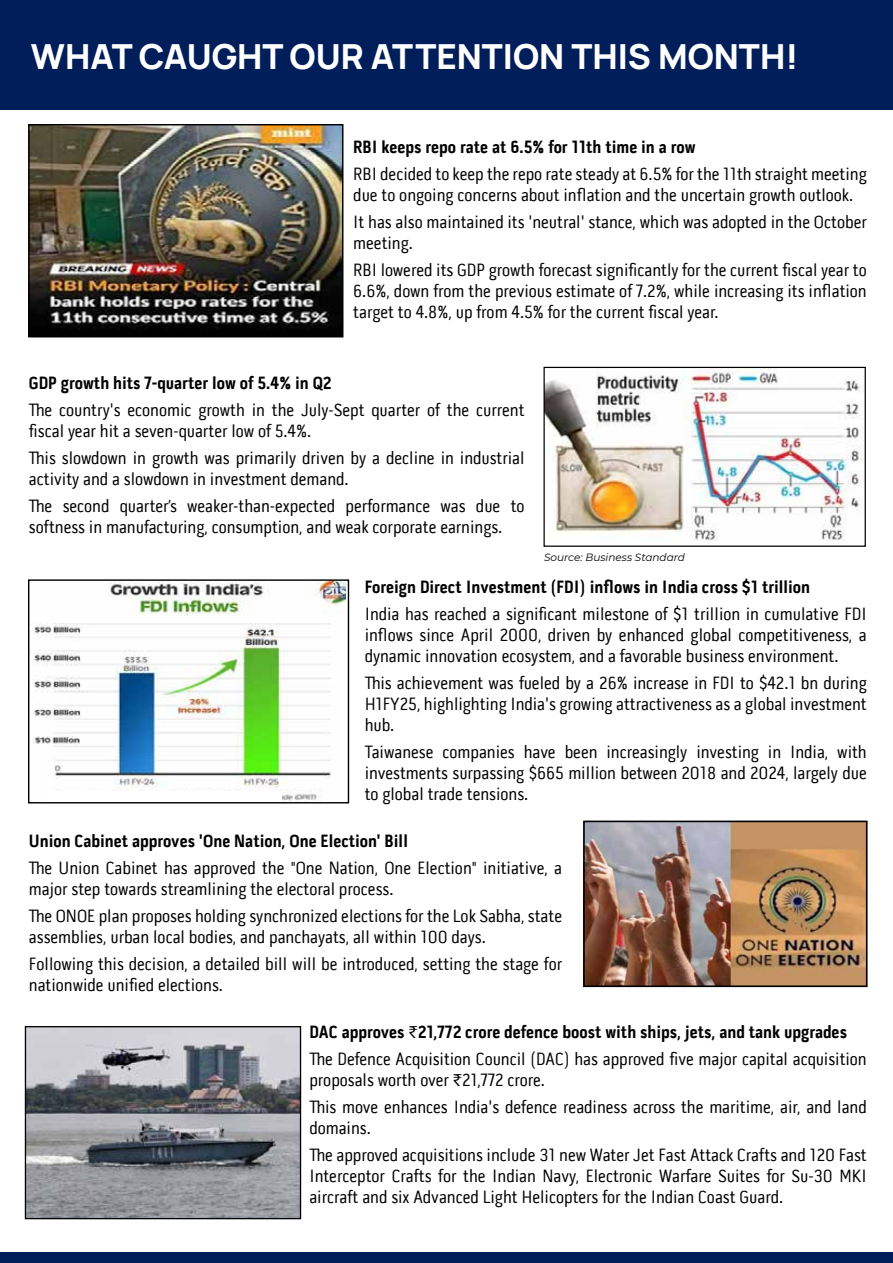
<style>
.page{position:relative;width:893px;height:1263px;background:#fff}
.page>*{position:absolute;margin:0;border:0;box-sizing:border-box;transform-origin:0 0}
.t1{font:800 34.5px "Manrope";color:#fff}
.t2{font:18px/21px "Pill Gothic 300 mg";color:#000}
.t3{font:700 18px "Pill Gothic 300 mg";color:#000}
.t4{font:italic 10.5px "Montserrat";color:#000}
.s1{font-weight:700}
.s2{font-family:"Myriad"}
</style>
<div class="page">
<img style="left:27px;top:1028px;width:272px;height:189px">
<img style="left:586px;top:823px;width:278px;height:161px">
<img style="left:32px;top:581px;width:313px;height:220px">
<img style="left:545px;top:369px;width:319px;height:172px">
<img style="left:30px;top:126px;width:311px;height:209px">
<div style="left:0;top:0;width:893px;height:110px;background:#001e5a"></div>
<div style="left:0;top:1253px;width:893px;height:10px;background:#001e5a"></div>
<div style="left:583px;top:820px;width:284px;height:167px;border:2px solid #000"></div>
<div style="left:543px;top:367px;width:323px;height:180px;border:1px solid #000"></div>
<div style="left:28px;top:124px;width:315px;height:213px;border:1px solid #000"></div>
<div style="left:25px;top:1026px;width:276px;height:193px;border:1px solid #000"></div>
<div style="left:43px;top:791px;width:238px;height:11px;background:#fff"></div>
<div style="left:28px;top:579px;width:321px;height:224px;border:1px solid #000"></div>
<h1 class="t1" style="left:31px;top:26px;width:769px">WHAT CAUGHT OUR ATTENTION THIS MONTH!</h1>
<p class="t3" style="left:353px;top:136px;width:344px">RBI keeps repo rate at 6.5% for 11th time in a row</p>
<p class="t2" style="left:353px;top:163px;width:515px">RBI decided to keep the repo rate steady at 6.5% for the 11th straight meeting due to ongoing concerns about inflation and the uncertain growth outlook.</p>
<p class="t2" style="left:353px;top:211px;width:515px">It has also maintained its 'neutral' stance, which was adopted in the October meeting.</p>
<p class="t2" style="left:353px;top:259px;width:515px;text-align:justify">RBI lowered its GDP growth forecast significantly for the current fiscal year to 6.6%, down from the previous estimate of 7.2%, while increasing its inflation target to 4.8%, up from 4.5% for the current fiscal year.</p>
<p class="t3" style="left:29px;top:372px;width:304px">GDP growth hits 7-quarter low of 5.4% in Q2</p>
<p class="t2" style="left:29px;top:400px;width:497px">The country's economic growth in the July-Sept quarter of the current fiscal year hit a seven-quarter low of 5.4%.</p>
<p class="t2" style="left:29px;top:448px;width:497px">This slowdown in growth was primarily driven by a decline in industrial activity and a slowdown in investment demand.</p>
<p class="t2" style="left:29px;top:496px;width:497px">The second quarter’s weaker-than-expected performance was due to softness in manufacturing, consumption, and weak corporate earnings.</p>
<p class="t4" style="left:544px;top:549px;width:142px">Source: Business Standard</p>
<p class="t3" style="left:365px;top:576px;width:447px">Foreign Direct Investment (FDI) inflows in India cross $1 trillion</p>
<p class="t2" style="left:365px;top:604px;width:504px;text-align:justify">India has reached a significant milestone of $1 trillion in cumulative FDI inflows since April 2000, driven by enhanced global competitiveness, a dynamic innovation ecosystem, and a favorable business environment.</p>
<p class="t2" style="left:365px;top:673px;width:504px;text-align:justify">This achievement was fueled by a 26% increase in FDI to $42.1 bn during H1FY25, highlighting India's growing attractiveness as a global investment hub.</p>
<p class="t2" style="left:365px;top:742px;width:504px;text-align:justify">Taiwanese companies have been increasingly investing in India, with investments surpassing $665 million between 2018 and 2024, largely due to global trade tensions.</p>
<p class="t3" style="left:29px;top:829px;width:380px">Union Cabinet approves 'One Nation, One Election' Bill</p>
<p class="t2" style="left:29px;top:857px;width:535px">The Union Cabinet has approved the "One Nation, One Election" initiative, a major step towards streamlining the electoral process.</p>
<p class="t2" style="left:29px;top:905px;width:535px">The ONOE plan proposes holding synchronized elections for the Lok Sabha, state assemblies, urban local bodies, and panchayats, all within 100 days.</p>
<p class="t2" style="left:29px;top:953px;width:535px">Following this decision, a detailed bill will be introduced, setting the stage for nationwide unified elections.</p>
<p class="t2" style="left:309px;top:1018px;width:559px;line-height:27px"><span class="s1">DAC approves</span> <span class="s2">₹</span><span class="s1">21,772 crore defence boost with ships, jets, and tank upgrades<br></span>The Defence Acquisition Council (DAC) has approved five major capital acquisition</p>
<p class="t2" style="left:309px;top:1066px;width:559px;line-height:27px">proposals worth over <span class="s2">₹</span>21,772 crore.<br>This move enhances India's defence readiness across the maritime, air, and land</p>
<p class="t2" style="left:309px;top:1114px;width:559px;line-height:27px">domains.<br>The approved acquisitions include 31 new Water Jet Fast Attack Crafts and 120 Fast</p>
<p class="t2" style="left:309px;top:1165px;width:559px">Interceptor Crafts for the Indian Navy, Electronic Warfare Suites for Su-30 MKI aircraft and six Advanced Light Helicopters for the Indian Coast Guard.</p>
</div>
